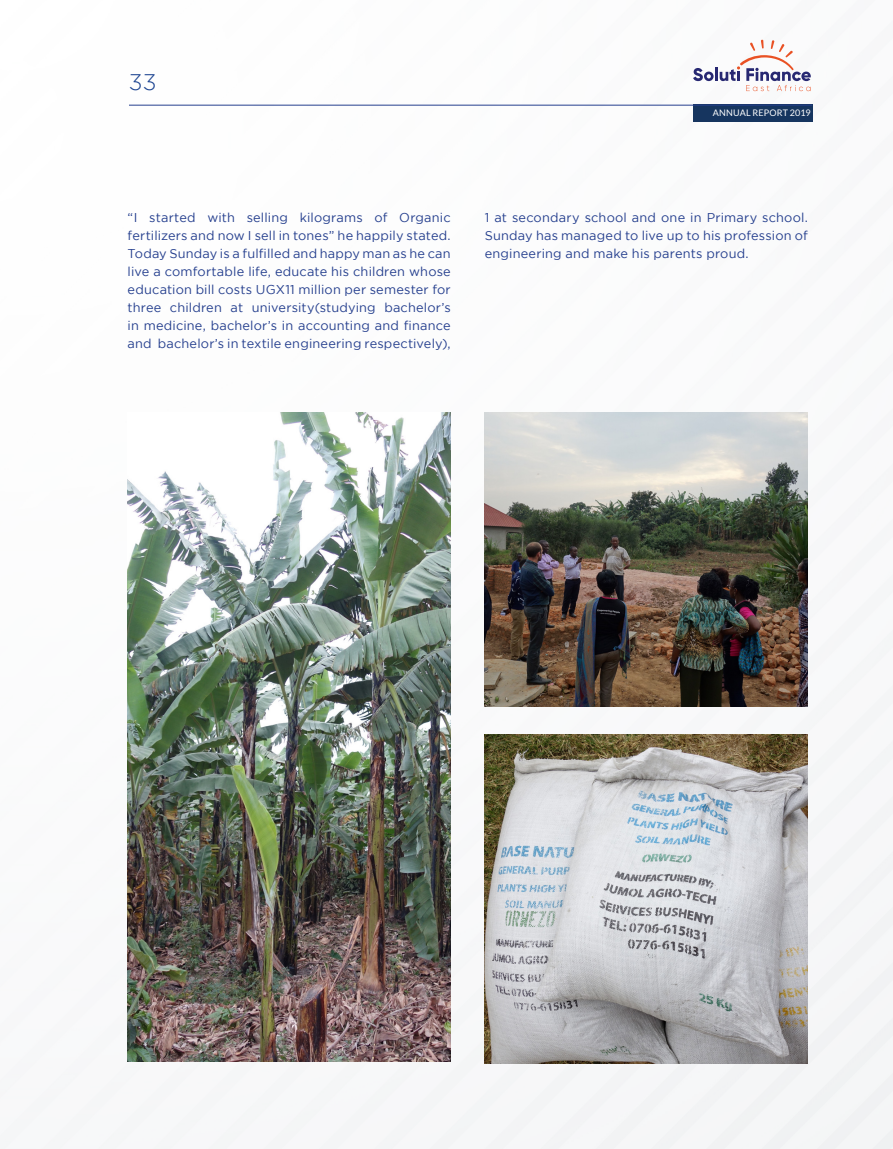
<style>
.page{position:relative;width:893px;height:1149px;background:#fff}
.page>*{position:absolute;margin:0;border:0;box-sizing:border-box;transform-origin:0 0}
.t1{font:300 22.5px "Gotham";color:#1c4491}
.t2{font:12.75px/18px "Gotham";letter-spacing:.015em;color:#253f8e;text-align:justify}
.t3{font:9px "Lato";letter-spacing:.02em;color:#fff}
</style>
<div class="page">
<img style="left:1px;top:39px;width:892px;height:1109px">
<div style="left:693px;top:105px;width:119px;height:17px;background:#16355f"></div>
<svg style="left:693px;top:40px;width:118px;height:51px"></svg>
<hr style="left:129px;top:105px;width:683px;height:1px;background:#253f8e">
<img style="left:128px;top:412px;width:323px;height:649px">
<img style="left:485px;top:412px;width:323px;height:294px">
<img style="left:485px;top:733px;width:323px;height:330px">
<h1 class="t1" style="left:129px;top:70px;width:29px">33</h1>
<p class="t3" style="left:713px;top:108px;width:99px">ANNUAL REPORT 2019</p>
<p class="t2" style="left:128px;top:208px;width:325px">“I started with selling kilograms of Organic fertilizers and now I sell in tones” he happily stated.<br>Today Sunday is a fulfilled and happy man as he can live a comfortable life, educate his children whose education bill costs UGX11 million per semester for three children at university(studying bachelor’s in medicine, bachelor’s in accounting and finance and bachelor’s in textile engineering respectively),</p>
<p class="t2" style="left:485px;top:208px;width:325px">1 at secondary school and one in Primary school.<br>Sunday has managed to live up to his profession of engineering and make his parents proud.</p>
</div>
